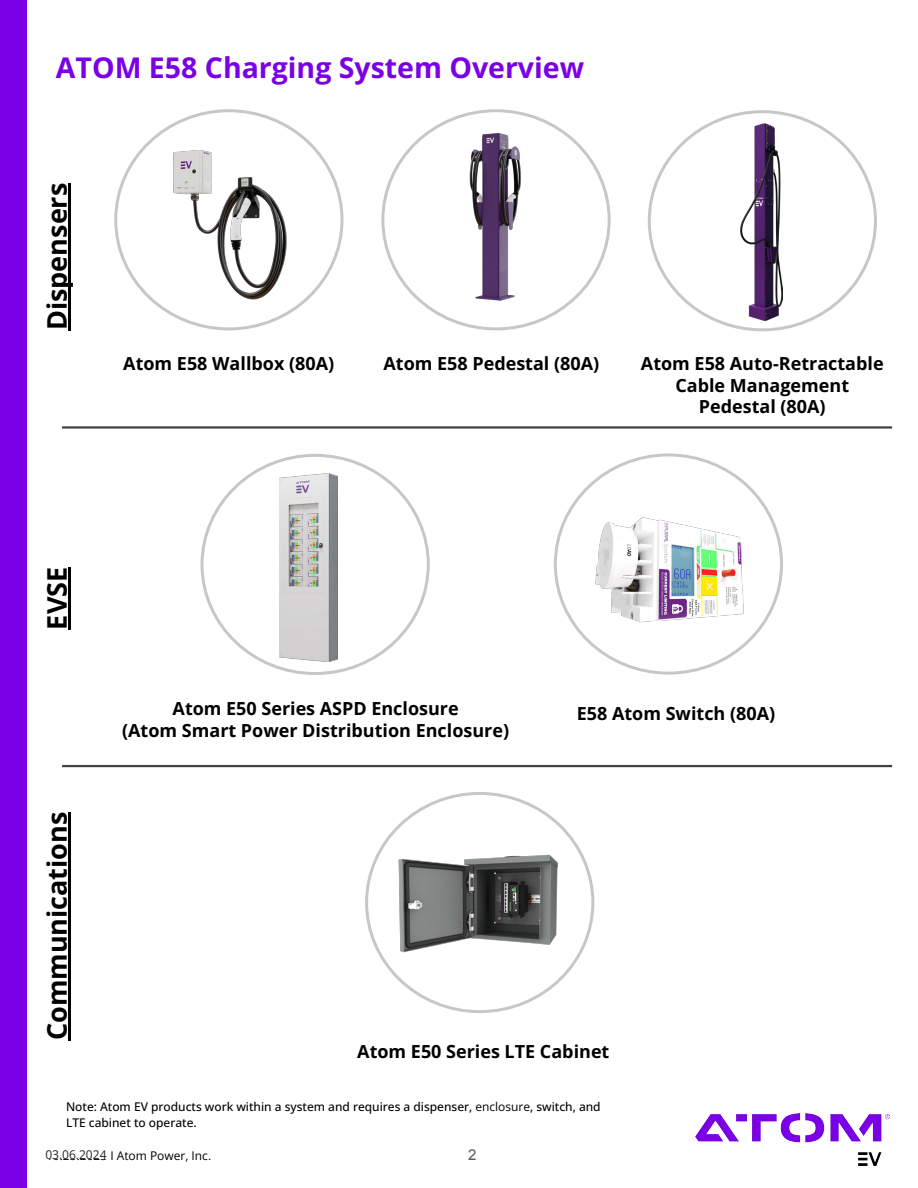
<style>
.page{position:relative;width:918px;height:1188px;background:#fff}
.page>*{position:absolute;margin:0;border:0;box-sizing:border-box;transform-origin:0 0}
.t1{font:700 28.5px "Open Sans";color:#7a00e6}
.t2{font:700 27px "Open Sans";color:#000}
.t3{font:700 18px/21.6px "Open Sans";color:#000;text-align:center}
.t4{font:15px "Arial";color:#595959}
.t5{font:500 12px/16.5px "Open Sans";color:#000}
.t6{font:12px "Open Sans";color:#000}
.t7{font:12px "Open Sans";color:#231f20}
.s1{font-style:inherit}
.s2{font-weight:400}
</style>
<div class="page">
<div style="left:0;top:0;width:27px;height:1188px;background:#7a00e6"></div>
<svg style="left:200px;top:454px;width:230px;height:221px"></svg>
<svg style="left:554px;top:453px;width:229px;height:222px"></svg>
<img style="left:590px;top:516px;width:177px;height:109px">
<img style="left:279px;top:474px;width:58px;height:187px">
<svg style="left:365px;top:792px;width:230px;height:221px"></svg>
<img style="left:395px;top:843px;width:177px;height:119px">
<hr style="left:69px;top:183px;width:2px;height:147px;background:#000">
<hr style="left:69px;top:567px;width:2px;height:63px;background:#000">
<hr style="left:69px;top:812px;width:2px;height:228px;background:#000">
<img style="left:696px;top:1114px;width:194px;height:51px">
<hr style="left:62px;top:765px;width:830px;height:2px;background:#434343">
<hr style="left:62px;top:426px;width:830px;height:3px;background:#434343">
<svg style="left:381px;top:109px;width:230px;height:222px"></svg>
<img style="left:469px;top:125px;width:53px;height:183px">
<svg style="left:114px;top:109px;width:230px;height:222px"></svg>
<img style="left:166px;top:137px;width:124px;height:167px">
<svg style="left:647px;top:110px;width:230px;height:222px"></svg>
<img style="left:741px;top:123px;width:42px;height:197px">
<h1 class="t1" style="left:56px;top:47px;width:530px">ATOM E58 Charging System Overview</h1>
<h2 class="t2" style="left:38px;top:330px;width:149px;rotate:-90deg">Dispensers</h2>
<p class="t3" style="left:123px;top:352px;width:212px">Atom E58 Wallbox (80A)</p>
<p class="t3" style="left:383px;top:352px;width:217px">Atom E58 Pedestal (80A)</p>
<p class="t3" style="left:641px;top:352px;width:244px">Atom E58 Auto-Retractable<br>Cable Management<br>Pedestal (80A)</p>
<h2 class="t2" style="left:38px;top:630px;width:64px;rotate:-90deg">EVSE</h2>
<h2 class="t2" style="left:38px;top:1040px;width:230px;rotate:-90deg">Communications</h2>
<p class="t3" style="left:122px;top:698px;width:389px">Atom E50 Series ASPD <span class="s1">Enclosure<br></span>(Atom Smart Power Distribution <span class="s1">Enclosure</span>)</p>
<p class="t3" style="left:577px;top:702px;width:200px">E58 Atom Switch (80A)</p>
<p class="t3" style="left:357px;top:1040px;width:254px">Atom E50 Series LTE Cabinet</p>
<p class="t5" style="left:66px;top:1098px;width:536px">Note: Atom EV products work within a system and requires a dispenser, <span class="s2">enclosure</span>, switch, and<br>LTE cabinet to operate.</p>
<p class="t4" style="left:468px;top:1145px;width:10px">2</p>
<p class="t7" style="left:45px;top:1146px;width:32px">03 06</p>
<p class="t7" style="left:100px;top:1146px;width:8px">4</p>
<p class="t6" style="left:46px;top:1147px;width:167px">10.25.2023 I Atom Power, Inc.</p>
</div>
